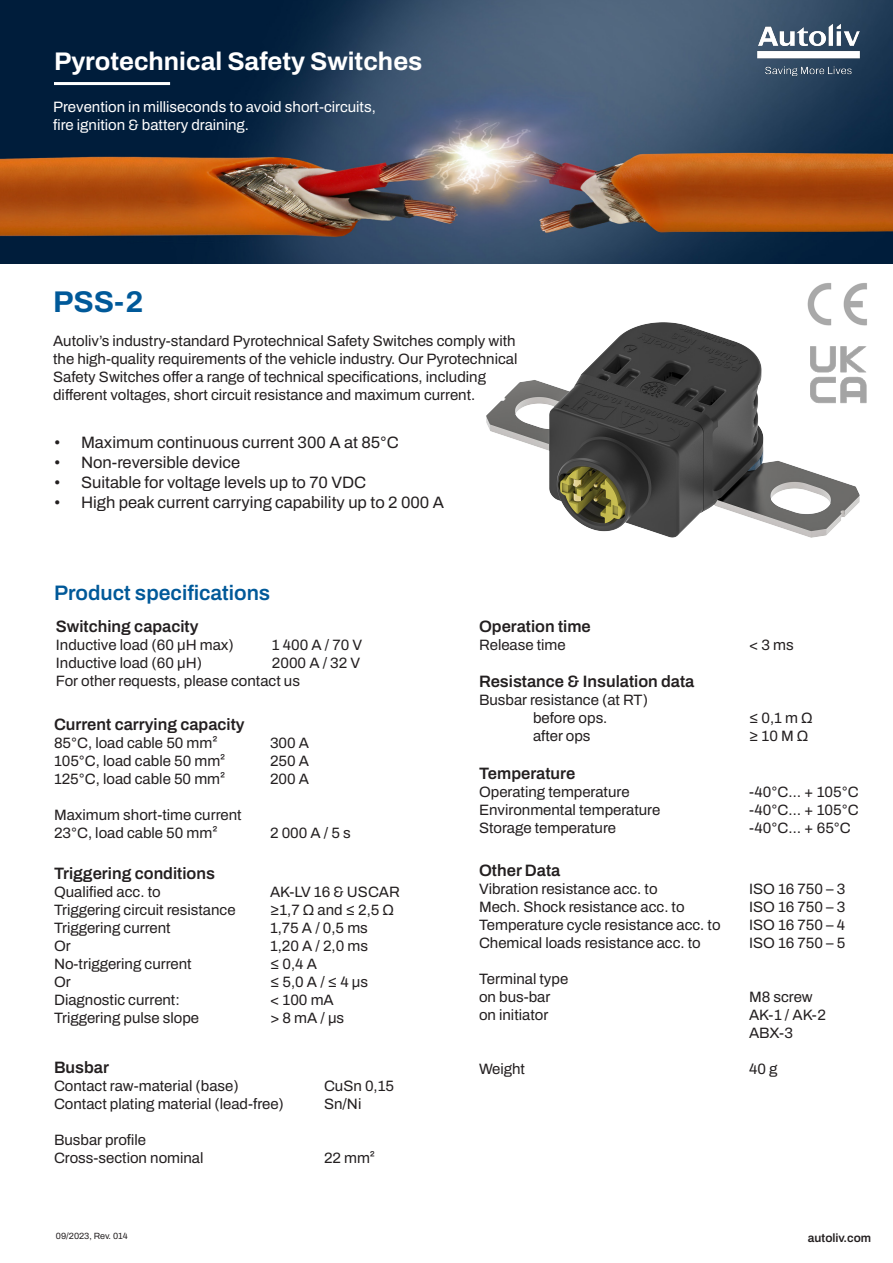
<style>
.page{position:relative;width:893px;height:1263px;background:#fff}
.page>*{position:absolute;margin:0;border:0;box-sizing:border-box;transform-origin:0 0}
.t1{font:700 30px "Archivo";color:#005999}
.t2{font:700 25.5px "Archivo";color:#fff}
.t3{font:600 21px "Archivo";color:#005999}
.t4{font:16.5px "Archivo";color:#231f20}
.t5{font:600 16.5px "Archivo";color:#231f20}
.t6{font:15px/18px "Archivo";color:#231f20;text-align:justify}
.t7{font:15px "Archivo";color:#fff}
.t8{font:600 12px "Archivo";color:#231f20}
.t9{font:9px "Archivo";color:#231f20}
</style>
<div class="page">
<img style="left:0;top:0;width:893px;height:264px">
<img style="left:743px;top:12px;width:132px;height:77px">
<img style="left:486px;top:323px;width:374px;height:214px">
<hr style="left:54px;top:82px;width:116px;height:3px;background:#fff">
<img style="left:808px;top:283px;width:59px;height:44px">
<img style="left:810px;top:346px;width:57px;height:57px">
<p class="t2" style="left:54px;top:42px;width:370px">Pyrotechnical Safety Switches</p>
<p class="t7" style="left:53px;top:96px;width:324px">Prevention in milliseconds to avoid short-circuits,</p>
<p class="t7" style="left:53px;top:114px;width:197px">fire ignition &amp; battery draining.</p>
<p class="t1" style="left:53px;top:279px;width:92px">PSS-2</p>
<p class="t6" style="left:53px;top:332px;width:466px">Autoliv’s industry-standard Pyrotechnical Safety Switches comply with the high-quality requirements of the vehicle industry. Our Pyrotechnical Safety Switches offer a range of technical specifications, including</p>
<p class="t6" style="left:53px;top:386px;width:424px">different voltages, short circuit resistance and maximum current.</p>
<p class="t4" style="left:54px;top:430px;width:346px">• Maximum continuous current 300 A at 85°C</p>
<p class="t4" style="left:54px;top:450px;width:188px">• Non-reversible device</p>
<p class="t4" style="left:54px;top:470px;width:314px">• Suitable for voltage levels up to 70 VDC</p>
<p class="t4" style="left:54px;top:489px;width:392px">• High peak current carrying capability up to 2 000 A</p>
<p class="t3" style="left:54px;top:577px;width:218px">Product specifications</p>
<p class="t5" style="left:56px;top:613px;width:144px">Switching capacity</p>
<p class="t6" style="left:56px;top:635px;width:180px">Inductive load (60 μH max)</p>
<p class="t6" style="left:272px;top:635px;width:92px">1 400 A / 70 V</p>
<p class="t6" style="left:56px;top:653px;width:148px">Inductive load (60 μH)</p>
<p class="t6" style="left:272px;top:653px;width:90px">2000 A / 32 V</p>
<p class="t6" style="left:56px;top:671px;width:246px">For other requests, please contact us</p>
<p class="t5" style="left:54px;top:712px;width:192px">Current carrying capacity</p>
<p class="t6" style="left:54px;top:734px;width:165px">85°C, load cable 50 mm²</p>
<p class="t6" style="left:270px;top:734px;width:41px">300 A</p>
<p class="t6" style="left:54px;top:752px;width:173px">105°C, load cable 50 mm²</p>
<p class="t6" style="left:270px;top:752px;width:41px">250 A</p>
<p class="t6" style="left:54px;top:770px;width:173px">125°C, load cable 50 mm²</p>
<p class="t6" style="left:270px;top:770px;width:41px">200 A</p>
<p class="t6" style="left:54px;top:806px;width:189px">Maximum short-time current</p>
<p class="t6" style="left:54px;top:824px;width:165px">23°C, load cable 50 mm²</p>
<p class="t6" style="left:270px;top:824px;width:82px">2 000 A / 5 s</p>
<p class="t5" style="left:54px;top:861px;width:162px">Triggering conditions</p>
<p class="t6" style="left:54px;top:883px;width:108px">Qualified acc. to</p>
<p class="t6" style="left:270px;top:883px;width:132px">AK-LV 16 &amp; USCAR</p>
<p class="t6" style="left:54px;top:901px;width:183px">Triggering circuit resistance</p>
<p class="t6" style="left:270px;top:901px;width:126px">≥1,7 Ω and ≤ 2,5 Ω</p>
<p class="t6" style="left:54px;top:919px;width:118px">Triggering current</p>
<p class="t6" style="left:270px;top:919px;width:99px">1,75 A / 0,5 ms</p>
<p class="t6" style="left:54px;top:937px;width:18px">Or</p>
<p class="t6" style="left:270px;top:937px;width:100px">1,20 A / 2,0 ms</p>
<p class="t6" style="left:54px;top:955px;width:139px">No-triggering current</p>
<p class="t6" style="left:270px;top:955px;width:48px">≤ 0,4 A</p>
<p class="t6" style="left:54px;top:973px;width:18px">Or</p>
<p class="t6" style="left:270px;top:973px;width:99px">≤ 5,0 A / ≤ 4 μs</p>
<p class="t6" style="left:54px;top:991px;width:127px">Diagnostic current:</p>
<p class="t6" style="left:270px;top:991px;width:65px">&lt; 100 mA</p>
<p class="t6" style="left:54px;top:1009px;width:147px">Triggering pulse slope</p>
<p class="t6" style="left:270px;top:1009px;width:76px">&gt; 8 mA / μs</p>
<p class="t5" style="left:54px;top:1055px;width:57px">Busbar</p>
<p class="t6" style="left:54px;top:1077px;width:186px">Contact raw-material (base)</p>
<p class="t6" style="left:324px;top:1077px;width:72px">CuSn 0,15</p>
<p class="t6" style="left:54px;top:1095px;width:231px">Contact plating material (lead-free)</p>
<p class="t6" style="left:324px;top:1095px;width:39px">Sn/Ni</p>
<p class="t6" style="left:54px;top:1131px;width:94px">Busbar profile</p>
<p class="t6" style="left:54px;top:1149px;width:151px">Cross-section nominal</p>
<p class="t6" style="left:324px;top:1149px;width:53px">22 mm²</p>
<p class="t9" style="left:56px;top:1229px;width:73px">09/2023, Rev. 014</p>
<p class="t5" style="left:479px;top:613px;width:113px">Operation time</p>
<p class="t6" style="left:479px;top:635px;width:88px">Release time</p>
<p class="t6" style="left:749px;top:635px;width:46px">&lt; 3 ms</p>
<p class="t5" style="left:479px;top:669px;width:217px">Resistance &amp; Insulation data</p>
<p class="t6" style="left:479px;top:691px;width:171px">Busbar resistance (at RT)</p>
<p class="t6" style="left:533px;top:709px;width:76px">before ops.</p>
<p class="t6" style="left:749px;top:709px;width:65px">≤ 0,1 m Ω</p>
<p class="t6" style="left:533px;top:727px;width:59px">after ops</p>
<p class="t6" style="left:749px;top:727px;width:61px">≥ 10 M Ω</p>
<p class="t5" style="left:479px;top:761px;width:98px">Temperature</p>
<p class="t6" style="left:479px;top:783px;width:152px">Operating temperature</p>
<p class="t6" style="left:749px;top:783px;width:111px">-40°C… + 105°C</p>
<p class="t6" style="left:479px;top:801px;width:183px">Environmental temperature</p>
<p class="t6" style="left:749px;top:801px;width:111px">-40°C… + 105°C</p>
<p class="t6" style="left:479px;top:819px;width:139px">Storage temperature</p>
<p class="t6" style="left:749px;top:819px;width:103px">-40°C… + 65°C</p>
<p class="t5" style="left:479px;top:858px;width:83px">Other Data</p>
<p class="t6" style="left:479px;top:880px;width:180px">Vibration resistance acc. to</p>
<p class="t6" style="left:749px;top:880px;width:98px">ISO 16 750 – 3</p>
<p class="t6" style="left:479px;top:898px;width:207px">Mech. Shock resistance acc. to</p>
<p class="t6" style="left:749px;top:898px;width:98px">ISO 16 750 – 3</p>
<p class="t6" style="left:479px;top:916px;width:243px">Temperature cycle resistance acc. to</p>
<p class="t6" style="left:749px;top:916px;width:98px">ISO 16 750 – 4</p>
<p class="t6" style="left:479px;top:934px;width:223px">Chemical loads resistance acc. to</p>
<p class="t6" style="left:749px;top:934px;width:98px">ISO 16 750 – 5</p>
<p class="t6" style="left:479px;top:970px;width:91px">Terminal type</p>
<p class="t6" style="left:479px;top:988px;width:73px">on bus-bar</p>
<p class="t6" style="left:749px;top:988px;width:65px">M8 screw</p>
<p class="t6" style="left:479px;top:1006px;width:71px">on initiator</p>
<p class="t6" style="left:749px;top:1006px;width:78px">AK-1 / AK-2</p>
<p class="t6" style="left:749px;top:1024px;width:46px">ABX-3</p>
<p class="t6" style="left:479px;top:1060px;width:48px">Weight</p>
<p class="t6" style="left:749px;top:1060px;width:30px">40 g</p>
<p class="t8" style="left:808px;top:1228px;width:65px">autoliv.com</p>
</div>
